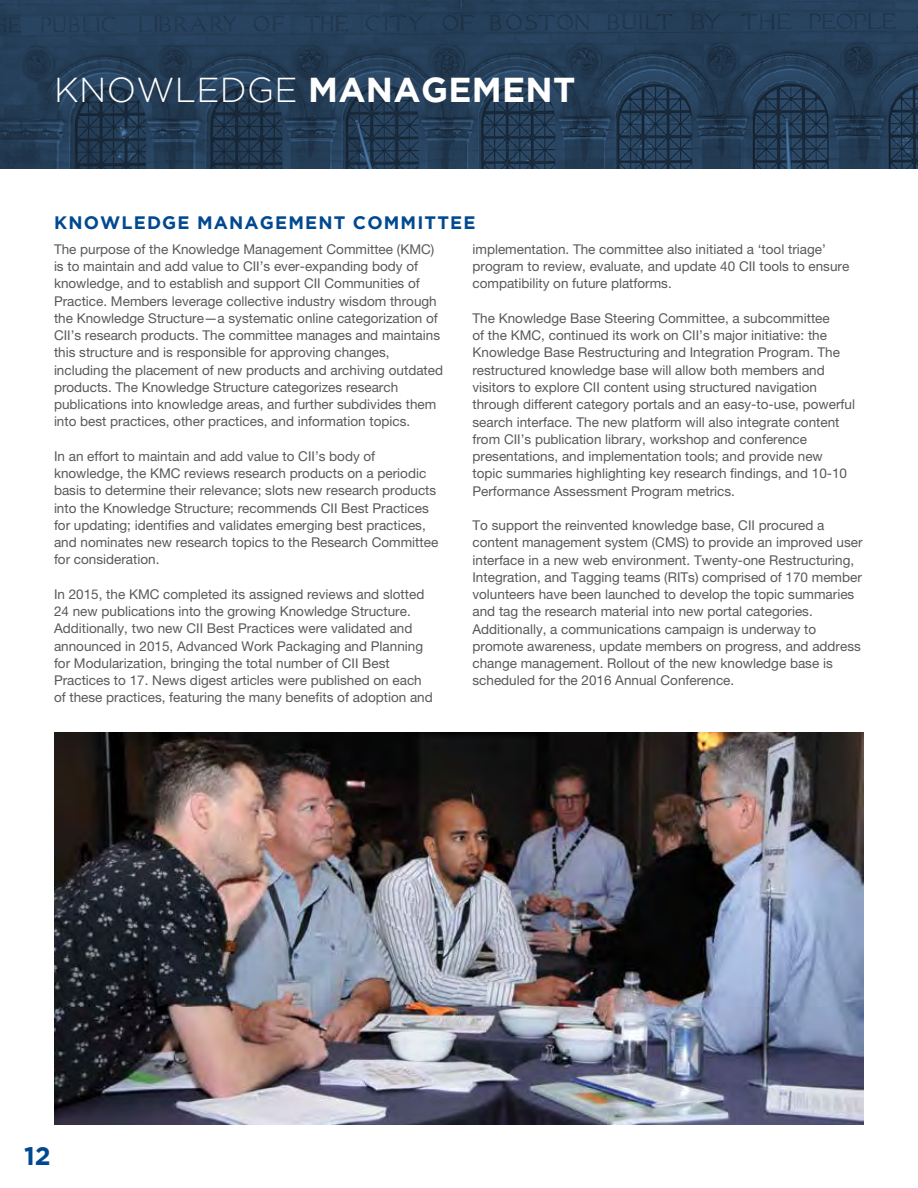
<style>
.page{position:relative;width:918px;height:1188px;background:#fff}
.page>*{position:absolute;margin:0;border:0;box-sizing:border-box;transform-origin:0 0}
.t1{font:700 34.5px "Gotham";letter-spacing:.01em;color:#fff}
.t2{font:700 25.5px "Gotham";color:#004990}
.t3{font:700 18px "Gotham";letter-spacing:.065em;color:#004990}
.t4{font:13.5px/17.2px "Helvetica Neue LT Pro";color:#58595b}
.s1{font-weight:300}
</style>
<div class="page">
<svg style="left:0;top:0;width:918px;height:169px;background:#243c56"></svg>
<img style="left:54px;top:733px;width:810px;height:392px">
<h1 class="t1" style="left:54px;top:70px;width:523px"><span class="s1">KNOWLEDGE</span> MANAGEMENT</h1>
<h3 class="t3" style="left:54px;top:212px;width:423px">KNOWLEDGE MANAGEMENT COMMITTEE</h3>
<p class="t4" style="left:54px;top:240px;width:391px">The purpose of the Knowledge Management Committee (KMC) is to maintain and add value to CII’s ever-expanding body of knowledge, and to establish and support CII Communities of Practice. Members leverage collective industry wisdom through the Knowledge Structure—a systematic online categorization of CII’s research products. The committee manages and maintains this structure and is responsible for approving changes, including the placement of new products and archiving outdated products. The Knowledge Structure categorizes research publications into knowledge areas, and further subdivides them into best practices, other practices, and information topics.</p>
<p class="t4" style="left:54px;top:447px;width:386px">In an effort to maintain and add value to CII’s body of knowledge, the KMC reviews research products on a periodic basis to determine their relevance; slots new research products into the Knowledge Structure; recommends CII Best Practices for updating; identifies and validates emerging best practices, and nominates new research topics to the Research Committee for consideration.</p>
<p class="t4" style="left:54px;top:585px;width:380px">In 2015, the KMC completed its assigned reviews and slotted 24 new publications into the growing Knowledge Structure.<br>Additionally, two new CII Best Practices were validated and announced in 2015, Advanced Work Packaging and Planning for Modularization, bringing the total number of CII Best Practices to 17. News digest articles were published on each of these practices, featuring the many benefits of adoption and</p>
<p class="t4" style="left:472px;top:240px;width:378px">implementation. The committee also initiated a ‘tool triage’ program to review, evaluate, and update 40 CII tools to ensure compatibility on future platforms.</p>
<p class="t4" style="left:472px;top:309px;width:384px">The Knowledge Base Steering Committee, a subcommittee<br>of the KMC, continued its work on CII’s major initiative: the Knowledge Base Restructuring and Integration Program. The restructured knowledge base will allow both members and visitors to explore CII content using structured navigation through different category portals and an easy-to-use, powerful search interface. The new platform will also integrate content from CII’s publication library, workshop and conference presentations, and implementation tools; and provide new topic summaries highlighting key research findings, and 10-10<br>Performance Assessment Program metrics.</p>
<p class="t4" style="left:472px;top:516px;width:392px">To support the reinvented knowledge base, CII procured a content management system (CMS) to provide an improved user interface in a new web environment. Twenty-one Restructuring, Integration, and Tagging teams (RITs) comprised of 170 member volunteers have been launched to develop the topic summaries and tag the research material into new portal categories.<br>Additionally, a communications campaign is underway to promote awareness, update members on progress, and address change management. Rollout of the new knowledge base is scheduled for the 2016 Annual Conference.</p>
<h2 class="t2" style="left:24px;top:1141px;width:28px">12</h2>
</div>
